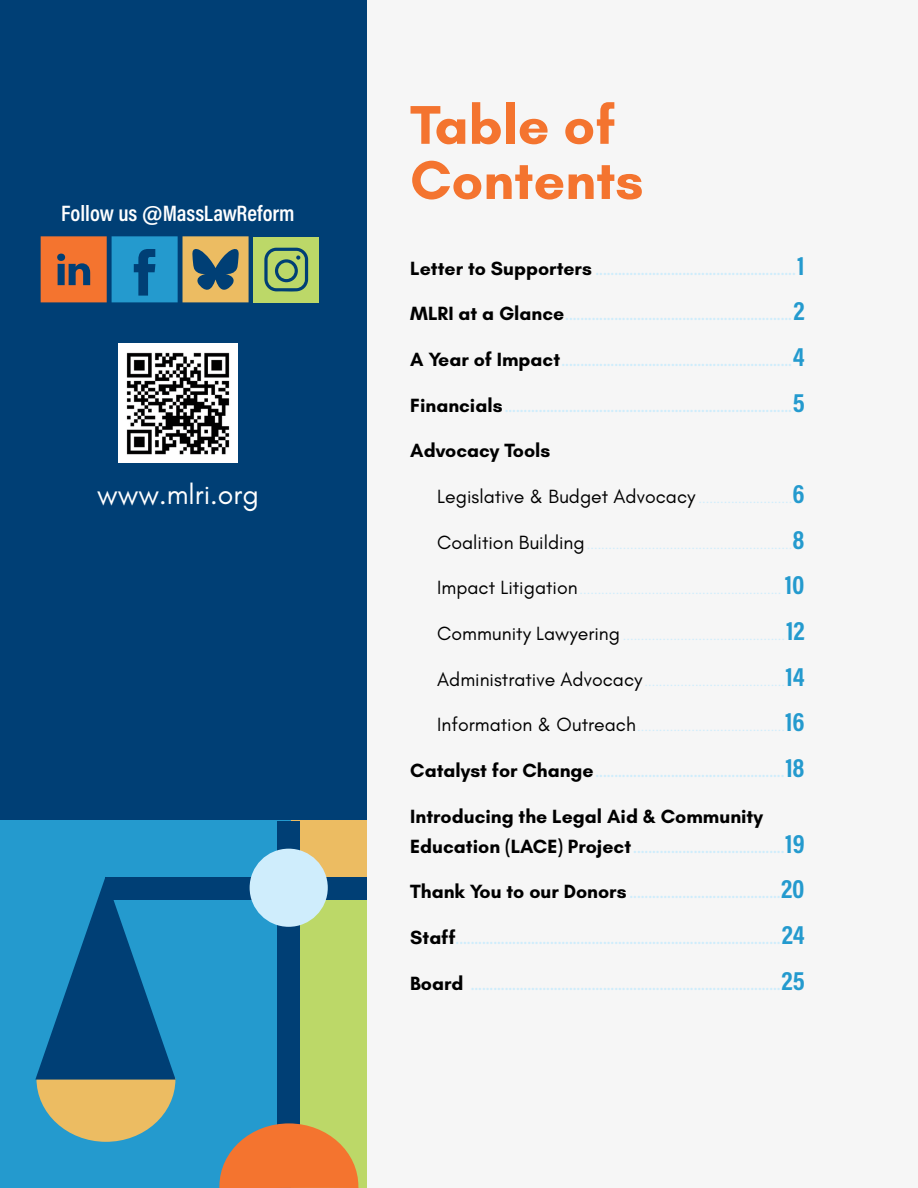
<style>
.page{position:relative;width:918px;height:1188px;background:#fff}
.page>*{position:absolute;margin:0;border:0;box-sizing:border-box;transform-origin:0 0}
.t1{font:700 55.5px/55.2px "Glacial Indifference";color:#f4742f}
.t2{font:28.5px "Glacial Indifference";color:#fff}
.t3{font:600 22.5px "Acumin Pro Cond";color:#fff}
.t4{font:19.5px "Glacial Indifference";color:#000}
.t5{font:700 19.5px "Glacial Indifference";color:#000}
.t6{font:700 13.5px "Glacial Indifference";color:#cfedfc}
.t7{font:13.5px "Glacial Indifference";color:#cfedfc}
.s1{font-family:"Acumin Pro";font-weight:500}
.s2{font-size:19.5px;color:#000}
.s3{font-family:"Acumin Pro Cond";font-size:27px;color:#249ace}
.s4{font-size:13.5px;color:#cfedfc}
.s5{font-family:"Acumin Pro Cond";font-weight:700;font-size:27px;color:#249ace}
</style>
<div class="page">
<div style="left:0;top:0;width:367px;height:1188px;background:#003f75"></div>
<div style="left:0;top:821px;width:367px;height:367px;background:#249ace"></div>
<div style="left:292px;top:871px;width:75px;height:317px;background:#bcd868"></div>
<div style="left:292px;top:821px;width:75px;height:63px;background:#ecbc62"></div>
<div style="left:277px;top:821px;width:23px;height:340px;background:#003f75"></div>
<div style="left:105px;top:877px;width:262px;height:22px;background:#003f75"></div>
<svg style="left:35px;top:878px;width:153px;height:264px"></svg>
<div style="left:250px;top:849px;width:78px;height:78px;background:#cfedfc;border-radius:50%"></div>
<svg style="left:41px;top:236px;width:208px;height:66px"></svg>
<div style="left:253px;top:237px;width:66px;height:65px;background:#bcd868"></div>
<svg style="left:264px;top:248px;width:44px;height:44px"></svg>
<div style="left:118px;top:344px;width:120px;height:119px;background:#fff"></div>
<img style="left:126px;top:352px;width:104px;height:103px">
<svg style="left:219px;top:1123px;width:140px;height:65px"></svg>
<h3 class="t3" style="left:61px;top:198px;width:235px">Follow us <span class="s1">@</span>MassLawReform</h3>
<h2 class="t2" style="left:97px;top:479px;width:163px">www.mlri.org</h2>
<h1 class="t1" style="left:410px;top:97px;width:235px">Table of<br>Contents</h1>
<p class="t6" style="left:410px;top:262px;width:396px"><span class="s2">Letter to Supporters</span> .....................................................<span class="s3">1</span></p>
<p class="t6" style="left:410px;top:307px;width:396px"><span class="s2">MLRI at a Glance</span>............................................................<span class="s3">2</span></p>
<p class="t6" style="left:410px;top:353px;width:396px"><span class="s2">A Year of Impact</span>.............................................................<span class="s3">4</span></p>
<p class="t6" style="left:410px;top:399px;width:396px"><span class="s2">Financials</span> ............................................................................<span class="s3">5</span></p>
<h3 class="t5" style="left:410px;top:439px;width:142px">Advocacy Tools</h3>
<h3 class="t4" style="left:437px;top:486px;width:369px">Legislative &amp; Budget Advocacy <span class="s4">..........................</span><span class="s5">6</span></h3>
<p class="t7" style="left:437px;top:537px;width:369px"><span class="s2">Coalition Building</span>.........................................................<span class="s5">8</span></p>
<p class="t7" style="left:437px;top:582px;width:369px"><span class="s2">Impact Litigation</span>........................................................ <span class="s5">10</span></p>
<p class="t7" style="left:437px;top:628px;width:369px"><span class="s2">Community Lawyering</span> .............................................<span class="s5">12</span></p>
<p class="t7" style="left:437px;top:674px;width:369px"><span class="s2">Administrative Advocacy</span>.......................................<span class="s5">14</span></p>
<p class="t7" style="left:437px;top:719px;width:369px"><span class="s2">Information &amp; Outreach</span>.........................................<span class="s5">16</span></p>
<p class="t6" style="left:410px;top:764px;width:396px"><span class="s2">Catalyst for Change</span>..................................................<span class="s3">18</span></p>
<h3 class="t5" style="left:410px;top:804px;width:354px">Introducing the Legal Aid &amp; Community</h3>
<p class="t6" style="left:410px;top:840px;width:396px"><span class="s2">Education (LACE) Project</span> ........................................<span class="s3">19</span></p>
<p class="t6" style="left:410px;top:885px;width:396px"><span class="s2">Thank You to our Donors</span> ........................................<span class="s3">20</span></p>
<p class="t6" style="left:410px;top:931px;width:396px"><span class="s2">Staff</span>......................................................................................<span class="s3">24</span></p>
<p class="t6" style="left:410px;top:977px;width:396px"><span class="s2">Board</span> ..................................................................................<span class="s3">25</span></p>
</div>
